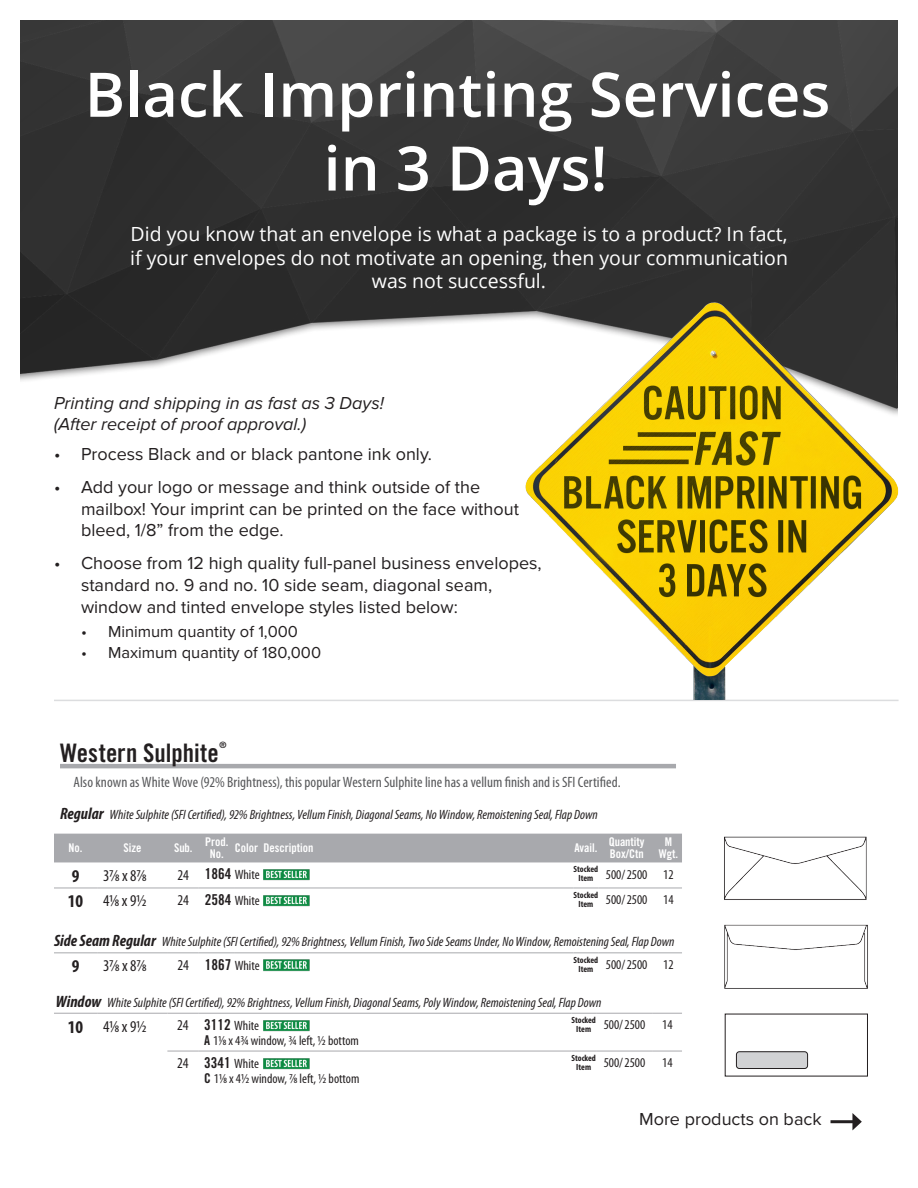
<style>
.page{position:relative;width:918px;height:1188px;background:#fff}
.page>*{position:absolute;margin:0;border:0;box-sizing:border-box;transform-origin:0 0}
.t1{font:600 61.5px/73.8px "Open Sans";color:#fff;text-align:center}
.ProdLine{font:25.5px "Trade Gothic LT Std Bd Cn 20";letter-spacing:.01em;color:#231f20}
.t2{font:19.5px/23.4px "Open Sans";color:#fff;text-align:center}
.t3{font:18px/21.6px "Proxima Nova";color:#231f20}
.t4{font:italic 18px "Proxima Nova";color:#231f20}
.t5{font:700 condensed 18px "Myriad Pro";color:#231f20}
.t6{font:16.5px "Proxima Nova";color:#231f20}
.t7{font:condensed 16.5px "Myriad Pro";color:#231f20}
.ProdLineDesc{font:condensed 15px "Myriad Pro";letter-spacing:.005em;color:#57585a}
.t8{font:condensed 15px "Myriad Pro";color:#231f20}
.t9{font:italic condensed 13.5px "Myriad Pro";color:#231f20}
.t10{font:condensed 13.5px/15px "Myriad Pro";color:#231f20}
.t11{font:12px/12px "Trade Gothic LT Std Bd Cn 20";color:#fff;text-align:center}
.t12{font:700 condensed 9px/9px "Myriad Pro";color:#231f20;text-align:center}
.ProdLine-2{font:8.7px "Trade Gothic LT Std Bd Cn 20";color:#231f20}
.s1{font-weight:700;font-size:16.5px}
.s2{font-family:"Trade Gothic LT Std Bd Cn 20";font-stretch:normal;font-size:15px}
.s3{font-family:"Trade Gothic LT Std Bd Cn 20";font-stretch:normal}
</style>
<div class="page">
<img style="left:20px;top:20px;width:878px;height:361px">
<div style="left:54px;top:834px;width:628px;height:28px;background:#a8a9ad"></div>
<hr style="left:54px;top:888px;width:43px;height:1px;background:#a8a9ad">
<hr style="left:97px;top:888px;width:71px;height:1px;background:#a8a9ad">
<hr style="left:168px;top:888px;width:31px;height:1px;background:#a8a9ad">
<svg style="left:573px;top:888px;width:25px;height:1px"></svg>
<hr style="left:168px;top:952px;width:31px;height:1px;background:#a8a9ad">
<svg style="left:573px;top:952px;width:25px;height:1px"></svg>
<hr style="left:54px;top:952px;width:43px;height:1px;background:#a8a9ad">
<hr style="left:97px;top:952px;width:71px;height:1px;background:#a8a9ad">
<hr style="left:598px;top:888px;width:57px;height:1px;background:#a8a9ad">
<svg style="left:655px;top:888px;width:27px;height:1px"></svg>
<hr style="left:598px;top:952px;width:57px;height:1px;background:#a8a9ad">
<svg style="left:655px;top:952px;width:27px;height:1px"></svg>
<hr style="left:199px;top:888px;width:36px;height:1px;background:#a8a9ad">
<hr style="left:235px;top:888px;width:338px;height:1px;background:#a8a9ad">
<hr style="left:199px;top:952px;width:36px;height:1px;background:#a8a9ad">
<hr style="left:235px;top:952px;width:338px;height:1px;background:#a8a9ad">
<hr style="left:60px;top:764px;width:616px;height:4px;background:#a8a9ad">
<img style="left:263px;top:869px;width:47px;height:12px">
<img style="left:263px;top:895px;width:47px;height:11px">
<img style="left:263px;top:959px;width:47px;height:12px">
<hr style="left:54px;top:1013px;width:43px;height:1px;background:#a8a9ad">
<hr style="left:97px;top:1013px;width:70px;height:1px;background:#a8a9ad">
<hr style="left:167px;top:1013px;width:31px;height:1px;background:#a8a9ad">
<svg style="left:571px;top:1013px;width:25px;height:1px"></svg>
<hr style="left:167px;top:1051px;width:31px;height:1px;background:#a8a9ad">
<svg style="left:571px;top:1051px;width:25px;height:1px"></svg>
<hr style="left:596px;top:1013px;width:57px;height:1px;background:#a8a9ad">
<svg style="left:653px;top:1013px;width:29px;height:1px"></svg>
<hr style="left:596px;top:1051px;width:57px;height:1px;background:#a8a9ad">
<svg style="left:653px;top:1051px;width:29px;height:1px"></svg>
<hr style="left:198px;top:1013px;width:373px;height:1px;background:#a8a9ad">
<hr style="left:198px;top:1051px;width:373px;height:1px;background:#a8a9ad">
<img style="left:263px;top:1020px;width:47px;height:11px">
<img style="left:263px;top:1058px;width:47px;height:11px">
<img style="left:724px;top:836px;width:143px;height:64px">
<img style="left:724px;top:924px;width:144px;height:65px">
<svg style="left:798px;top:1053px;width:8px;height:2px"></svg>
<div style="left:798px;top:1055px;width:10px;height:14px;background:#d1d2d4"></div>
<hr style="left:746px;top:1052px;width:52px;height:3px;background:#d1d2d4">
<div style="left:746px;top:1055px;width:52px;height:14px;background:#d1d2d4"></div>
<svg style="left:738px;top:1053px;width:8px;height:2px"></svg>
<div style="left:736px;top:1055px;width:10px;height:14px;background:#d1d2d4"></div>
<div style="left:736px;top:1051px;width:72px;height:18px;border:1px solid #231f20;border-radius:3px"></div>
<hr style="left:831px;top:1120px;width:24px;height:3px;background:#231f20">
<svg style="left:852px;top:1113px;width:10px;height:17px"></svg>
<hr style="left:54px;top:700px;width:845px;height:1px;background:#dcdddf">
<img style="left:463px;top:292px;width:436px;height:408px">
<p class="t1" style="left:85px;top:56px;width:747px">Black Imprinting Services in 3 Days!</p>
<p class="t2" style="left:130px;top:222px;width:659px">Did you know that an envelope is what a package is to a product? In fact, if your envelopes do not motivate an opening, then your communication was not successful.</p>
<p class="t4" style="left:54px;top:393px;width:331px">Printing and shipping in as fast as 3 Days!</p>
<p class="t4" style="left:54px;top:414px;width:254px">(After receipt of proof approval.)</p>
<p class="t3" style="left:54px;top:444px;width:379px">• Process Black and or black pantone ink only.</p>
<p class="t3" style="left:81px;top:477px;width:440px;text-indent:-27px">• Add your logo or message and think outside of the mailbox! Your imprint can be printed on the face without bleed, 1/8” from the edge.</p>
<p class="t3" style="left:81px;top:553px;width:462px;text-indent:-27px">• Choose from 12 high quality full-panel business envelopes, standard no. 9 and no. 10 side seam, diagonal seam, window and tinted envelope styles listed below:</p>
<p class="t6" style="left:81px;top:622px;width:219px">• Minimum quantity of 1,000</p>
<p class="t6" style="left:81px;top:643px;width:242px">• Maximum quantity of 180,000</p>
<p class="ProdLine" style="left:60px;top:737px;width:160px">Western Sulphite</p>
<p class="ProdLine-2" style="left:219px;top:739px;width:8px">®</p>
<p class="ProdLineDesc" style="left:74px;top:773px;width:549px">Also known as White Wove (92% Brightness), this popular Western Sulphite line has a vellum finish and is SFI Certified.</p>
<p class="t9" style="left:60px;top:806px;width:539px"><span class="s1">Regular</span> White Sulphite (SFI Certified), 92% Brightness, Vellum Finish, Diagonal Seams, No Window, Remoistening Seal, Flap Down</p>
<p class="t11" style="left:69px;top:842px;width:15px">No.</p>
<p class="t11" style="left:124px;top:842px;width:19px">Size</p>
<p class="t11" style="left:174px;top:842px;width:20px">Sub.</p>
<p class="t11" style="left:205px;top:836px;width:25px">Prod.<br>No.</p>
<p class="t11" style="left:235px;top:842px;width:80px">Color Description</p>
<p class="t11" style="left:574px;top:842px;width:25px">Avail.</p>
<p class="t11" style="left:609px;top:836px;width:37px;text-align:left">Quantity<br>Box/Ctn</p>
<p class="t11" style="left:659px;top:836px;width:21px">M<br>Wgt.</p>
<p class="t5" style="left:72px;top:865px;width:9px">9</p>
<p class="t7" style="left:103px;top:865px;width:45px">37/8 x 87/8</p>
<p class="t8" style="left:178px;top:866px;width:13px">24</p>
<p class="t10" style="left:205px;top:867px;width:56px"><span class="s2">1864</span> White</p>
<p class="t12" style="left:574px;top:865px;width:26px">Stocked<br>Item</p>
<p class="t10" style="left:606px;top:866px;width:43px">500/ 2500</p>
<p class="t10" style="left:663px;top:866px;width:12px">12</p>
<p class="t5" style="left:68px;top:890px;width:17px">10</p>
<p class="t7" style="left:103px;top:891px;width:45px">41/8 x 91/2</p>
<p class="t8" style="left:178px;top:891px;width:13px">24</p>
<p class="t10" style="left:205px;top:893px;width:56px"><span class="s2">2584</span> White</p>
<p class="t12" style="left:574px;top:890px;width:26px">Stocked<br>Item</p>
<p class="t10" style="left:606px;top:892px;width:43px">500/ 2500</p>
<p class="t10" style="left:663px;top:892px;width:12px">14</p>
<p class="t9" style="left:54px;top:933px;width:622px"><span class="s1">Side Seam Regular</span> White Sulphite (SFI Certified), 92% Brightness, Vellum Finish, Two Side Seams Under, No Window, Remoistening Seal, Flap Down</p>
<p class="t5" style="left:72px;top:955px;width:9px">9</p>
<p class="t7" style="left:103px;top:956px;width:45px">37/8 x 87/8</p>
<p class="t8" style="left:178px;top:956px;width:13px">24</p>
<p class="t10" style="left:205px;top:958px;width:56px"><span class="s2">1867</span> White</p>
<p class="t12" style="left:574px;top:955px;width:26px">Stocked<br>Item</p>
<p class="t10" style="left:606px;top:957px;width:43px">500/ 2500</p>
<p class="t10" style="left:663px;top:957px;width:12px">12</p>
<p class="t9" style="left:56px;top:994px;width:547px"><span class="s1">Window</span> White Sulphite (SFI Certified), 92% Brightness, Vellum Finish, Diagonal Seams, Poly Window, Remoistening Seal, Flap Down</p>
<p class="t5" style="left:68px;top:1015px;width:17px">10</p>
<p class="t7" style="left:103px;top:1016px;width:45px">41/8 x 91/2</p>
<p class="t8" style="left:177px;top:1016px;width:13px">24</p>
<p class="t10" style="left:204px;top:1018px;width:156px"><span class="s2">3112</span> White<br><span class="s3">A</span> 11/8 x 43/4 window, 3/4 left, 1/2 bottom</p>
<p class="t12" style="left:571px;top:1016px;width:26px">Stocked<br>Item</p>
<p class="t10" style="left:604px;top:1017px;width:43px">500/ 2500</p>
<p class="t10" style="left:662px;top:1017px;width:12px">14</p>
<p class="t8" style="left:177px;top:1054px;width:13px">24</p>
<p class="t10" style="left:204px;top:1056px;width:157px"><span class="s2">3341</span> White<br><span class="s3">C</span> 11/8 x 41/2 window, 7/8 left, 1/2 bottom</p>
<p class="t12" style="left:571px;top:1053px;width:26px">Stocked<br>Item</p>
<p class="t10" style="left:604px;top:1055px;width:43px">500/ 2500</p>
<p class="t10" style="left:662px;top:1055px;width:12px">14</p>
<p class="t3" style="left:639px;top:1109px;width:184px">More products on back</p>
</div>
